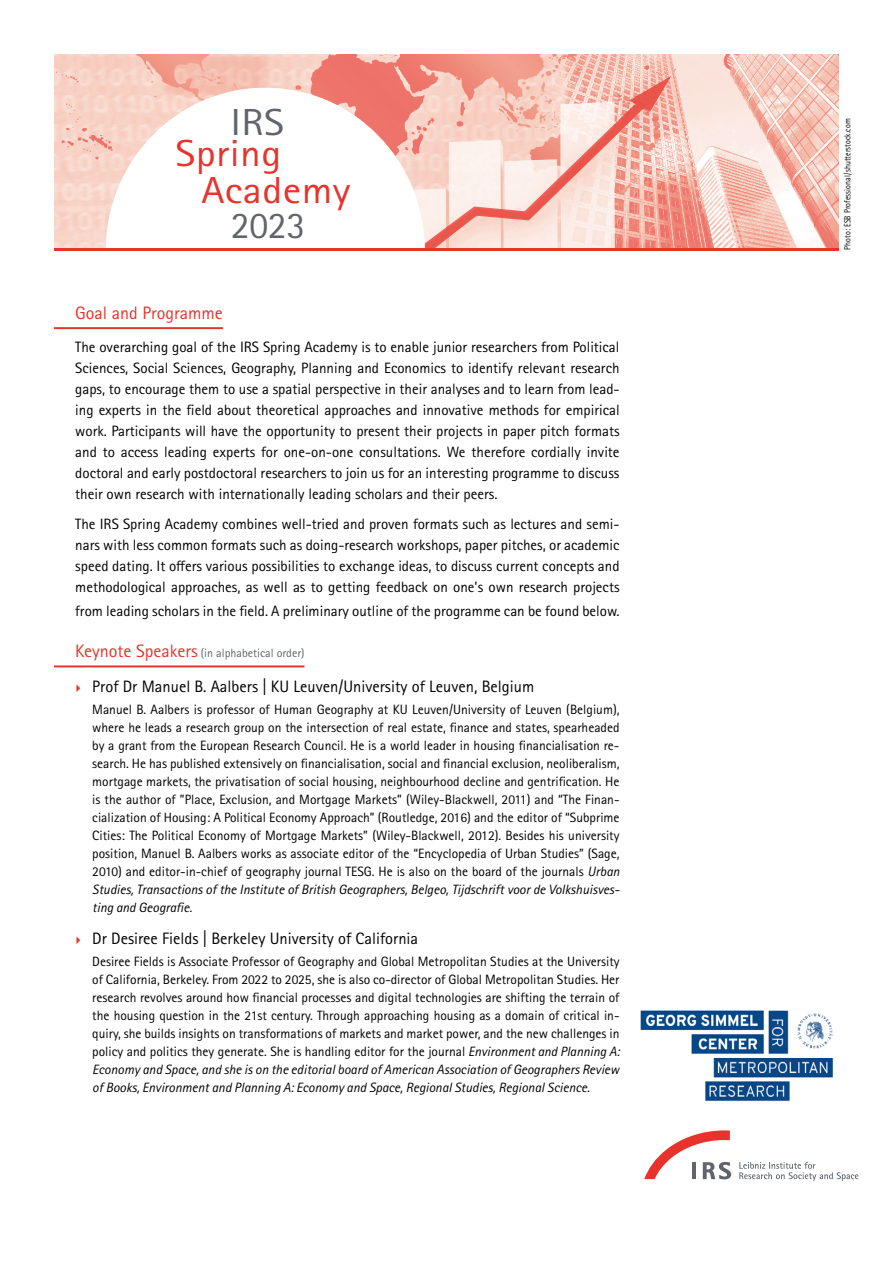
<style>
.page{position:relative;width:893px;height:1263px;background:#fff}
.page>*{position:absolute;margin:0;border:0;box-sizing:border-box;transform-origin:0 0}
.t1{font:37.65px "Rotis Sans Serif Pro";letter-spacing:.01em;color:#e7332c;scale:1.1 1}
.t2{font:37.65px "Rotis Sans Serif Pro";color:#60646b}
.t3{font:37.65px "Rotis Sans Serif Pro";color:#60646b;scale:1.1 1}
.t4{font:18px "Rotis Sans Serif Pro";color:#e7332c}
.t5{font:16.5px "Rotis Sans Serif Pro";color:#000}
.t6{font:15px/21px "Rotis Sans Serif Pro";color:#000;text-align:justify}
.t7{font:13.5px/18px "Rotis Sans Serif Pro";color:#000;text-align:justify}
.t8{font:12px "Rotis Sans Serif Pro";color:#60646b}
.t9{font:9px "Rotis Sans Serif Pro";letter-spacing:.01em;color:#000;scale:.88 1}
.s1{font-size:18px;color:#e7332c}
.s2{font-style:italic}
</style>
<div class="page">
<svg style="left:739px;top:1162px;width:119px;height:19px"></svg>
<svg style="left:644px;top:1130px;width:87px;height:49px"></svg>
<img style="left:640px;top:1010px;width:193px;height:91px">
<img style="left:54px;top:54px;width:785px;height:194px">
<svg style="left:419px;top:74px;width:254px;height:173px"></svg>
<svg style="left:106px;top:88px;width:319px;height:160px"></svg>
<hr style="left:54px;top:248px;width:785px;height:2px;background:#e7332c">
<hr style="left:54px;top:327px;width:169px;height:2px;background:#e7332c">
<hr style="left:54px;top:665px;width:250px;height:2px;background:#e7332c">
<h1 class="t3" style="left:230px;top:100px;width:50px">IRS</h1>
<h1 class="t1" style="left:176px;top:131px;width:98px">Spring</h1>
<h1 class="t1" style="left:201px;top:168px;width:137px">Academy</h1>
<h1 class="t2" style="left:231px;top:203px;width:76px">2023</h1>
<h2 class="t4" style="left:75px;top:302px;width:149px">Goal and Programme</h2>
<p class="t6" style="left:75px;top:337px;width:546px">The overarching goal of the IRS Spring Academy is to enable junior researchers from Political Sciences, Social Sciences, Geography, Planning and Economics to identify relevant research gaps, to encourage them to use a spatial perspective in their analyses and to learn from lead&shy;ing experts in the field about theoretical approaches and innovative methods for empirical work. Participants will have the opportunity to present their projects in paper pitch formats and to access leading experts for one-on-one consultations. We therefore cordially invite doctoral and early postdoctoral researchers to join us for an interesting programme to discuss their own research with internationally leading scholars and their peers.</p>
<p class="t6" style="left:75px;top:513px;width:546px">The IRS Spring Academy combines well-tried and proven formats such as lectures and semi&shy;nars with less common formats such as doing-research workshops, paper pitches, or academic speed dating. It offers various possibilities to exchange ideas, to discuss current concepts and methodological approaches, as well as to getting feedback on one’s own research projects</p>
<p class="t6" style="left:75px;top:600px;width:546px">from leading scholars in the field. A preliminary outline of the programme can be found below.</p>
<p class="t8" style="left:75px;top:646px;width:231px"><span class="s1">Keynote Speakers</span> (in alphabetical order)</p>
<p class="t5" style="left:92px;top:677px;width:444px">Prof Dr Manuel B. Aalbers | KU Leuven/University of Leuven, Belgium</p>
<p class="t7" style="left:92px;top:701px;width:529px">Manuel B. Aalbers is professor of Human Geography at KU Leuven/University of Leuven (Belgium), where he leads a research group on the intersection of real estate, finance and states, spearheaded by a grant from the European Research Council. He is a world leader in housing financialisation re&shy;search. He has published extensively on financialisation, social and financial exclusion, neoliberalism, mortgage markets, the privatisation of social housing, neighbourhood decline and gentrification. He is the author of ”Place, Exclusion, and Mortgage Markets” (Wiley-Blackwell, 2011) and “The Finan&shy;cialization of Housing: A Political Economy Approach” (Routledge, 2016) and the editor of “Subprime Cities: The Political Economy of Mortgage Markets” (Wiley-Blackwell, 2012). Besides his university position, Manuel B. Aalbers works as associate editor of the “Encyclopedia of Urban Studies” (Sage, 2010) and editor-in-chief of geography journal TESG. He is also on the board of the journals <span class="s2">Urban Studies, Transactions of the Institute of British Geographers, Belgeo, Tijdschrift voor de Volkshuisves&shy;ting and Geografie.</span></p>
<p class="t5" style="left:92px;top:928px;width:327px">Dr Desiree Fields | Berkeley University of California</p>
<p class="t7" style="left:92px;top:952px;width:529px">Desiree Fields is Associate Professor of Geography and Global Metropolitan Studies at the University of California, Berkeley. From 2022 to 2025, she is also co-director of Global Metropolitan Studies. Her research revolves around how financial processes and digital technologies are shifting the terrain of the housing question in the 21st century. Through approaching housing as a domain of critical in&shy;quiry, she builds insights on transformations of markets and market power, and the new challenges in policy and politics they generate. She is handling editor for the journal <span class="s2">Environment and Planning A:<br>Economy and Space, and she is on the editorial board of American Association of Geographers Review of Books, Environment and Planning A: Economy and Space, Regional Studies, Regional Science.</span></p>
<p class="t9" style="left:842px;top:250px;width:151px;rotate:-90deg">Photo: ESB Professional/shutterstock.com</p>
</div>
